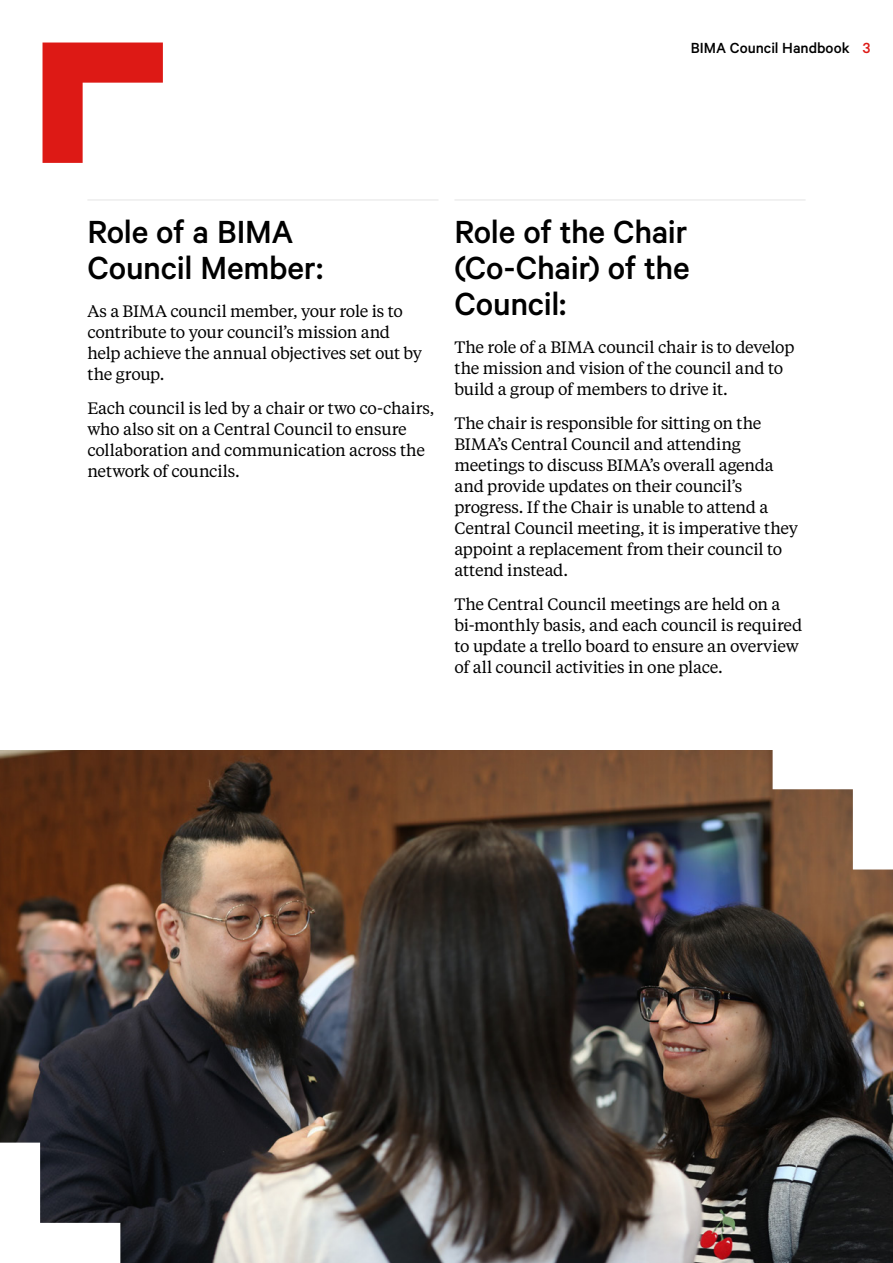
<style>
.page{position:relative;width:893px;height:1263px;background:#fff}
.page>*{position:absolute;margin:0;border:0;box-sizing:border-box;transform-origin:0 0}
.t1{font:500 36px/36px "Calibre";letter-spacing:-.01em;color:#000}
.t2{font:16.5px/21px "Tiempos Text";letter-spacing:-.015em;color:#000}
.t3{font:500 16.5px "Calibre";color:#000}
.s1{color:#dd1915}
</style>
<div class="page">
<svg style="left:43px;top:43px;width:120px;height:120px"></svg>
<hr style="left:87px;top:199px;width:351px;height:2px;background:#ededed">
<hr style="left:454px;top:199px;width:352px;height:2px;background:#ededed">
<img style="left:0;top:750px;width:893px;height:513px">
<svg style="left:773px;top:750px;width:120px;height:119px"></svg>
<svg style="left:0;top:1142px;width:120px;height:121px"></svg>
<p class="t3" style="left:691px;top:38px;width:181px">BIMA Council Handbook <span class="s1">3</span></p>
<h1 class="t1" style="left:87px;top:213px;width:237px">Role of a BIMA<br>Council Member:</h1>
<p class="t2" style="left:87px;top:300px;width:336px">As a BIMA council member, your role is to contribute to your council’s mission and help achieve the annual objectives set out by the group.</p>
<p class="t2" style="left:87px;top:397px;width:349px">Each council is led by a chair or two co-chairs, who also sit on a Central Council to ensure collaboration and communication across the network of councils.</p>
<h1 class="t1" style="left:454px;top:213px;width:237px;text-align:justify">Role of the Chair (Co-Chair) of the Council:</h1>
<p class="t2" style="left:454px;top:336px;width:341px">The role of a BIMA council chair is to develop the mission and vision of the council and to build a group of members to drive it.</p>
<p class="t2" style="left:454px;top:412px;width:345px">The chair is responsible for sitting on the BIMA’s Central Council and attending meetings to discuss BIMA’s overall agenda and provide updates on their council’s progress. If the Chair is unable to attend a Central Council meeting, it is imperative they appoint a replacement from their council to attend instead.</p>
<p class="t2" style="left:454px;top:593px;width:349px">The Central Council meetings are held on a bi-monthly basis, and each council is required to update a trello board to ensure an overview of all council activities in one place.</p>
</div>
